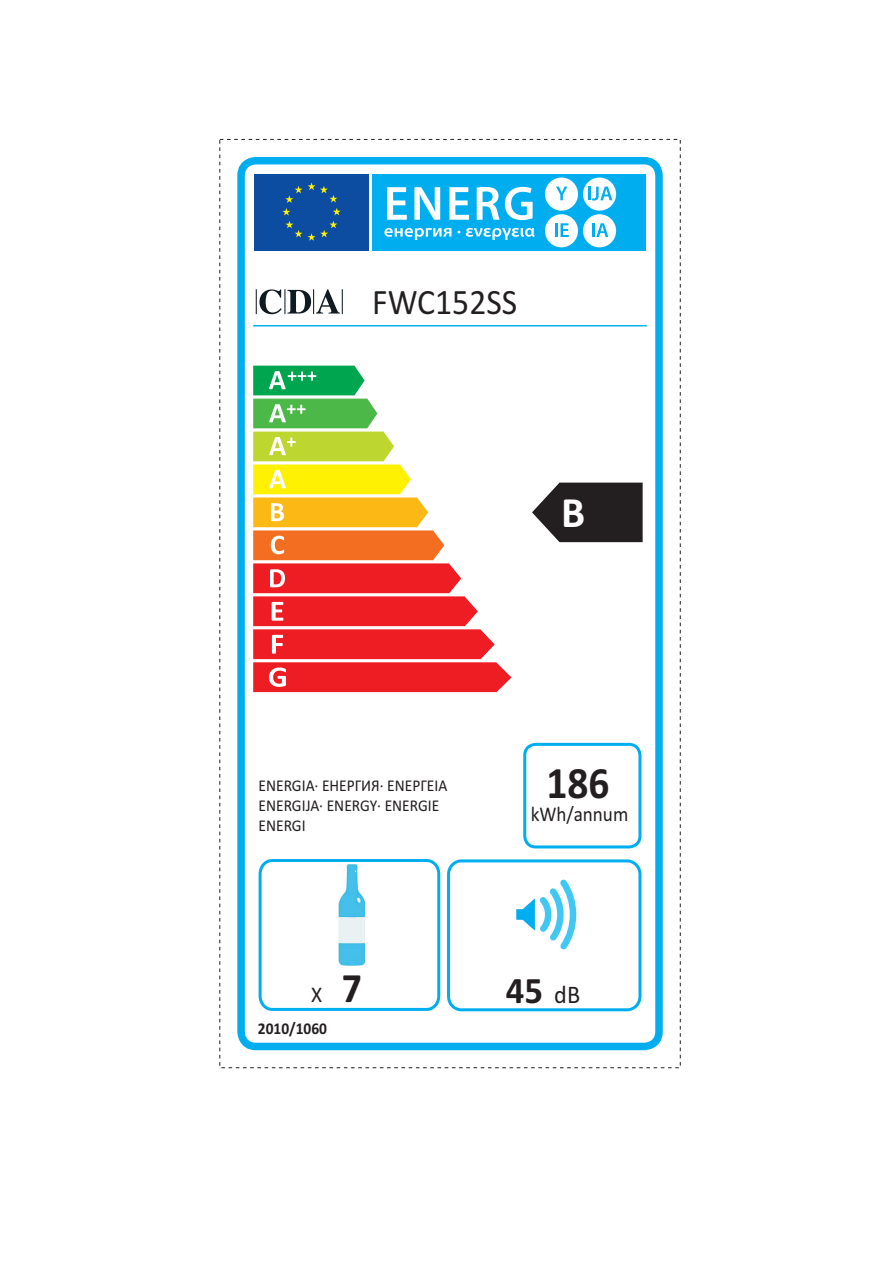
<style>
.page{position:relative;width:893px;height:1262px;background:#fff}
.page>*{position:absolute;margin:0;border:0;box-sizing:border-box;transform-origin:0 0}
.t1{font:700 45px "Calibri";color:#231f20;scale:.92 1}
.t2{font:700 43.5px "Calibri";color:#fff}
.t3{font:700 37.5px "Calibri";color:#231f20}
.t4{font:36px "Calibri";color:#231f20;scale:.93 1}
.t5{font:22.5px "Calibri";color:#231f20;scale:.95 1}
.t6{font:21px "Calibri";color:#231f20;scale:.91 1}
.t7{font:16.5px/20.1px "Calibri";color:#231f20;scale:.94 1}
.t8{font:700 16.5px "Calibri";color:#231f20;scale:.93 1}
.s1{font-weight:700;font-size:42px}
.s2{font-weight:400;font-size:25.5px}
</style>
<div class="page">
<div style="left:237px;top:157px;width:425px;height:893px;border:7px solid #00aeef;border-radius:15px"></div>
<div style="left:254px;top:174px;width:114px;height:76px;background:#0d4da1"></div>
<div style="left:372px;top:174px;width:273px;height:76px;background:#00aeef"></div>
<svg style="left:285px;top:221px;width:52px;height:20px"></svg>
<svg style="left:282px;top:182px;width:59px;height:33px"></svg>
<svg style="left:387px;top:187px;width:20px;height:33px"></svg>
<svg style="left:414px;top:187px;width:26px;height:33px"></svg>
<svg style="left:449px;top:187px;width:20px;height:33px"></svg>
<svg style="left:476px;top:187px;width:23px;height:33px"></svg>
<svg style="left:505px;top:187px;width:27px;height:33px"></svg>
<svg style="left:384px;top:228px;width:67px;height:12px"></svg>
<svg style="left:466px;top:228px;width:68px;height:12px"></svg>
<div style="left:545px;top:177px;width:33px;height:34px;background:#fff;border-radius:50%"></div>
<svg style="left:556px;top:187px;width:11px;height:13px"></svg>
<div style="left:545px;top:214px;width:33px;height:33px;background:#fff;border-radius:50%"></div>
<svg style="left:555px;top:223px;width:13px;height:14px"></svg>
<hr style="left:253px;top:325px;width:393px;height:1px;background:#00aeef">
<svg style="left:532px;top:482px;width:110px;height:60px;background:#403c3d"></svg>
<div style="left:523px;top:743px;width:118px;height:105px;border:3px solid #00aeef;border-radius:11px"></div>
<svg style="left:516px;top:879px;width:61px;height:71px"></svg>
<div style="left:447px;top:859px;width:194px;height:152px;border:3px solid #00aeef;border-radius:13px"></div>
<div style="left:258px;top:859px;width:182px;height:152px;border:3px solid #00aeef;border-radius:13px"></div>
<img style="left:338px;top:864px;width:27px;height:101px">
<div style="left:583px;top:177px;width:33px;height:34px;background:#fff;border-radius:50%"></div>
<div style="left:583px;top:214px;width:33px;height:33px;background:#fff;border-radius:50%"></div>
<svg style="left:588px;top:187px;width:24px;height:13px"></svg>
<svg style="left:592px;top:223px;width:16px;height:14px"></svg>
<svg style="left:256px;top:289px;width:87px;height:25px"></svg>
<svg style="left:253px;top:365px;width:258px;height:327px"></svg>
<h3 class="t4" style="left:372px;top:287px;width:157px">FWC152SS</h3>
<h2 class="t2" style="left:561px;top:494px;width:26px">B</h2>
<p class="t7" style="left:258px;top:777px;width:202px">ENERGIA· EHEPΓИЯ· ENEPΓEIA<br>ENERGIJA· ENERGY· ENERGIE<br>ENERGI</p>
<h1 class="t1" style="left:546px;top:764px;width:70px">186</h1>
<p class="t6" style="left:531px;top:805px;width:109px">kWh/annum</p>
<h3 class="t5" style="left:311px;top:985px;width:55px">X <span class="s1">7</span></h3>
<h3 class="t3" style="left:506px;top:974px;width:76px">45 <span class="s2">dB</span></h3>
<p class="t8" style="left:258px;top:1021px;width:76px">2010/1060</p>
</div>
